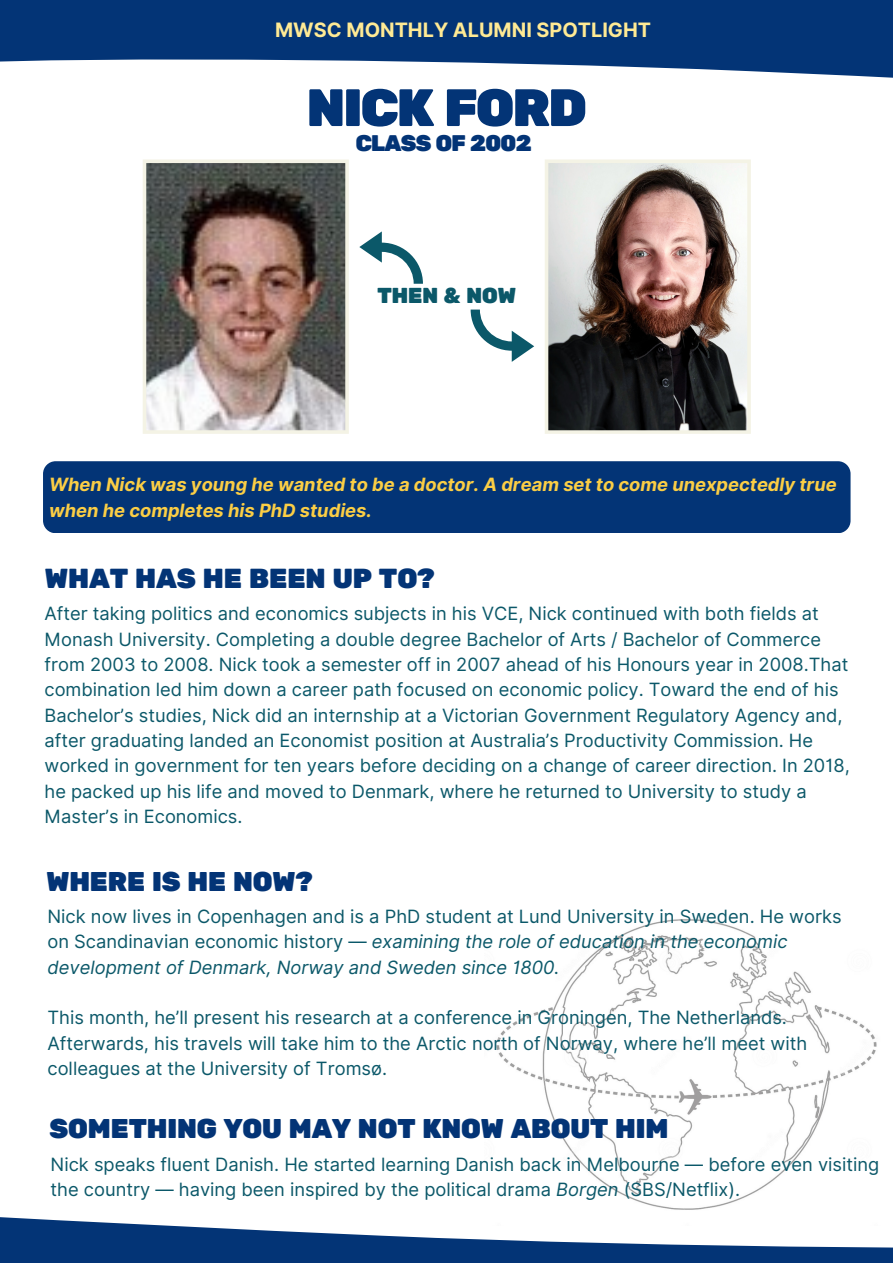
<style>
.page{position:relative;width:893px;height:1263px;background:#fff}
.page>*{position:absolute;margin:0;border:0;box-sizing:border-box;transform-origin:0 0}
.t1{font:52.5px "Rubik One";letter-spacing:-.06em;color:#033476}
.t2{font:27.45px "Rubik One";letter-spacing:-.03em;color:#033476}
.t3{font:27px "Rubik One";letter-spacing:-.03em;color:#033476}
.t4{font:22.5px "Rubik One";letter-spacing:-.06em;color:#033476}
.t5{font:21.52px "Rubik One";letter-spacing:-.03em;color:#0b5869}
.t6{font:700 19.8px "Inter";color:#ffea94}
.t7{font:18.3px/25.3px "Inter";color:#0b5869}
.t8{font:italic 700 18.3px/25.3px "Inter";color:#fbce45}
.s1{font-style:italic}
</style>
<div class="page">
<img style="left:143px;top:159px;width:206px;height:275px">
<img style="left:545px;top:159px;width:206px;height:275px">
<svg style="left:359px;top:231px;width:64px;height:53px"></svg>
<svg style="left:470px;top:310px;width:64px;height:52px"></svg>
<svg style="left:0;top:0;width:893px;height:78px;fill:#033476"></svg>
<div style="left:43px;top:461px;width:807px;height:72px;background:#033476;border-radius:13px"></div>
<svg style="left:0;top:1217px;width:893px;height:46px;fill:#033476"></svg>
<img style="left:484px;top:919px;width:407px;height:306px">
<p class="t6" style="left:275px;top:18px;width:377px">MWSC MONTHLY ALUMNI SPOTLIGHT</p>
<h1 class="t1" style="left:306px;top:77px;width:283px">NICK FORD</h1>
<p class="t4" style="left:355px;top:130px;width:178px">CLASS OF 2002</p>
<p class="t5" style="left:377px;top:283px;width:141px">THEN &amp; NOW</p>
<p class="t8" style="left:49px;top:472px;width:789px">When Nick was young he wanted to be a doctor. A dream set to come unexpectedly true when he completes his PhD studies.</p>
<h2 class="t2" style="left:45px;top:563px;width:392px">WHAT HAS HE BEEN UP TO?</h2>
<p class="t7" style="left:45px;top:601px;width:807px">After taking politics and economics subjects in his VCE, Nick continued with both fields at Monash University. Completing a double degree Bachelor of Arts / Bachelor of Commerce from 2003 to 2008. Nick took a semester off in 2007 ahead of his Honours year in 2008.That combination led him down a career path focused on economic policy. Toward the end of his Bachelor’s studies, Nick did an internship at a Victorian Government Regulatory Agency and, after graduating landed an Economist position at Australia’s Productivity Commission. He worked in government for ten years before deciding on a change of career direction. In 2018, he packed up his life and moved to Denmark, where he returned to University to study a Master’s in Economics.</p>
<h3 class="t3" style="left:46px;top:866px;width:268px">WHERE IS HE NOW?</h3>
<p class="t7" style="left:48px;top:904px;width:795px">Nick now lives in Copenhagen and is a PhD student at Lund University in Sweden. He works on Scandinavian economic history — <span class="s1">examining the role of education in the economic development of Denmark, Norway and Sweden since 1800.</span></p>
<p class="t7" style="left:48px;top:1005px;width:761px">This month, he’ll present his research at a conference in Groningen, The Netherlands.<br>Afterwards, his travels will take him to the Arctic north of Norway, where he’ll meet with colleagues at the University of Tromsø.</p>
<h3 class="t3" style="left:49px;top:1113px;width:621px">SOMETHING YOU MAY NOT KNOW ABOUT HIM</h3>
<p class="t7" style="left:51px;top:1151px;width:830px">Nick speaks fluent Danish. He started learning Danish back in Melbourne — before even visiting the country — having been inspired by the political drama <span class="s1">Borgen</span> (SBS/Netflix).</p>
</div>
